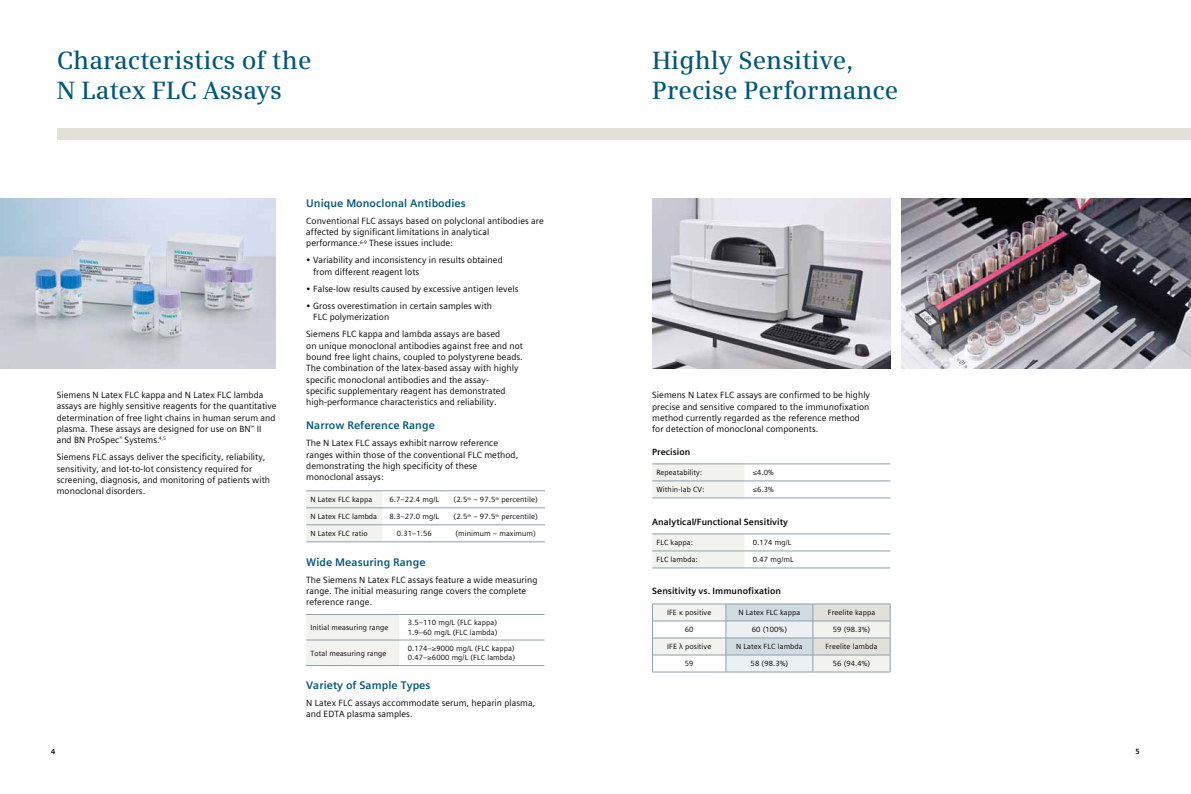
<style>
.page{position:relative;width:1191px;height:794px;background:#fff}
.page>*{position:absolute;margin:0;border:0;box-sizing:border-box;transform-origin:0 0}
.t1{font:600 25px/30px "Siemens Serif";color:#005779}
.t2{font:700 11px "Siemens Sans Global";letter-spacing:.005em;color:#005779}
.t3{font:9px/11.3px "Siemens Sans Global";letter-spacing:.005em;color:#000}
.t4{font:700 9px "Siemens Sans Global";letter-spacing:.005em;color:#000}
.t5{font:7.5px/9.9px "Siemens Sans Global";letter-spacing:.01em;color:#000}
.t6{font:700 7.5px "Siemens Sans Global";color:#000}
</style>
<div class="page">
<div style="left:596px;top:129px;width:595px;height:11px;background:#e1e0db"></div>
<div style="left:57px;top:129px;width:538px;height:11px;background:#e1e0db"></div>
<div style="left:306px;top:491px;width:76px;height:50px;background:#f2f2ef"></div>
<hr style="left:306px;top:490px;width:76px;height:1px;background:#8da0aa">
<hr style="left:382px;top:490px;width:64px;height:1px;background:#8da0aa">
<hr style="left:446px;top:490px;width:99px;height:1px;background:#8da0aa">
<hr style="left:306px;top:507px;width:76px;height:1px;background:#8da0aa">
<hr style="left:382px;top:507px;width:64px;height:1px;background:#8da0aa">
<hr style="left:446px;top:507px;width:99px;height:1px;background:#8da0aa">
<hr style="left:306px;top:524px;width:76px;height:1px;background:#8da0aa">
<hr style="left:382px;top:524px;width:64px;height:1px;background:#8da0aa">
<hr style="left:446px;top:524px;width:99px;height:1px;background:#8da0aa">
<hr style="left:306px;top:541px;width:76px;height:1px;background:#8da0aa">
<hr style="left:382px;top:541px;width:64px;height:1px;background:#8da0aa">
<hr style="left:446px;top:541px;width:99px;height:1px;background:#8da0aa">
<div style="left:306px;top:615px;width:93px;height:50px;background:#f2f2ef"></div>
<hr style="left:306px;top:614px;width:93px;height:1px;background:#8da0aa">
<hr style="left:399px;top:614px;width:145px;height:1px;background:#8da0aa">
<hr style="left:306px;top:640px;width:93px;height:1px;background:#8da0aa">
<hr style="left:399px;top:640px;width:145px;height:1px;background:#8da0aa">
<hr style="left:306px;top:665px;width:93px;height:1px;background:#8da0aa">
<hr style="left:399px;top:665px;width:145px;height:1px;background:#8da0aa">
<img style="left:652px;top:198px;width:238px;height:171px">
<div style="left:652px;top:464px;width:92px;height:33px;background:#f2f2ef"></div>
<hr style="left:652px;top:463px;width:92px;height:1px;background:#8da0aa">
<hr style="left:744px;top:463px;width:146px;height:1px;background:#8da0aa">
<hr style="left:652px;top:480px;width:92px;height:1px;background:#8da0aa">
<hr style="left:744px;top:480px;width:146px;height:1px;background:#8da0aa">
<hr style="left:652px;top:497px;width:92px;height:1px;background:#8da0aa">
<hr style="left:744px;top:497px;width:146px;height:1px;background:#8da0aa">
<div style="left:652px;top:534px;width:92px;height:33px;background:#f2f2ef"></div>
<hr style="left:652px;top:533px;width:92px;height:1px;background:#8da0aa">
<hr style="left:744px;top:533px;width:146px;height:1px;background:#8da0aa">
<hr style="left:652px;top:550px;width:92px;height:1px;background:#8da0aa">
<hr style="left:744px;top:550px;width:146px;height:1px;background:#8da0aa">
<hr style="left:652px;top:567px;width:92px;height:1px;background:#8da0aa">
<hr style="left:744px;top:567px;width:146px;height:1px;background:#8da0aa">
<hr style="left:652px;top:603px;width:74px;height:1px;background:#8da0aa">
<hr style="left:726px;top:603px;width:87px;height:1px;background:#8da0aa">
<hr style="left:813px;top:603px;width:77px;height:1px;background:#8da0aa">
<svg style="left:652px;top:604px;width:239px;height:68px"></svg>
<hr style="left:652px;top:672px;width:74px;height:1px;background:#8da0aa">
<hr style="left:726px;top:672px;width:87px;height:1px;background:#8da0aa">
<hr style="left:813px;top:672px;width:77px;height:1px;background:#8da0aa">
<img style="left:901px;top:198px;width:290px;height:171px">
<img style="left:0;top:198px;width:276px;height:171px">
<h1 class="t1" style="left:57px;top:45px;width:256px">Characteristics of the<br>N Latex FLC Assays</h1>
<p class="t3" style="left:57px;top:389px;width:221px">Siemens N Latex FLC kappa and N Latex FLC lambda assays are highly sensitive reagents for the quantitative determination of free light chains in human serum and plasma. These assays are designed for use on BN<sup>™</sup> II and BN ProSpec<sup>®</sup> Systems.<sup>4,5</sup></p>
<p class="t3" style="left:57px;top:451px;width:215px">Siemens FLC assays deliver the specificity, reliability, sensitivity, and lot-to-lot consistency required for screening, diagnosis, and monitoring of patients with monoclonal disorders.</p>
<p class="t2" style="left:306px;top:194px;width:161px">Unique Monoclonal Antibodies</p>
<p class="t3" style="left:306px;top:215px;width:239px">Conventional FLC assays based on polyclonal antibodies are affected by significant limitations in analytical performance.<sup>6-9</sup> These issues include:</p>
<p class="t3" style="left:313px;top:255px;width:191px;text-indent:-7px">• Variability and inconsistency in results obtained from different reagent lots</p>
<p class="t3" style="left:306px;top:283px;width:214px">• False-low results caused by excessive antigen levels</p>
<p class="t3" style="left:313px;top:300px;width:180px;text-indent:-7px">• Gross overestimation in certain samples with<br>FLC polymerization</p>
<p class="t3" style="left:306px;top:328px;width:218px">Siemens FLC kappa and lambda assays are based<br>on unique monoclonal antibodies against free and not bound free light chains, coupled to polystyrene beads.<br>The combination of the latex-based assay with highly specific monoclonal antibodies and the assay-<br>specific supplementary reagent has demonstrated high-performance characteristics and reliability.</p>
<p class="t2" style="left:306px;top:417px;width:130px">Narrow Reference Range</p>
<p class="t3" style="left:306px;top:437px;width:213px">The N Latex FLC assays exhibit narrow reference ranges within those of the conventional FLC method, demonstrating the high specificity of these monoclonal assays:</p>
<p class="t5" style="left:310px;top:494px;width:63px">N Latex FLC kappa</p>
<p class="t5" style="left:389px;top:494px;width:51px">6.7–22.4 mg/L</p>
<p class="t5" style="left:453px;top:494px;width:86px">(2.5<sup>th</sup> – 97.5<sup>th</sup> percentile)</p>
<p class="t5" style="left:310px;top:511px;width:68px">N Latex FLC lambda</p>
<p class="t5" style="left:389px;top:511px;width:51px">8.3–27.0 mg/L</p>
<p class="t5" style="left:453px;top:511px;width:86px">(2.5<sup>th</sup> – 97.5<sup>th</sup> percentile)</p>
<p class="t5" style="left:310px;top:528px;width:59px">N Latex FLC ratio</p>
<p class="t5" style="left:397px;top:528px;width:37px">0.31–1.56</p>
<p class="t5" style="left:455px;top:528px;width:82px">(minimum – maximum)</p>
<p class="t2" style="left:306px;top:553px;width:121px">Wide Measuring Range</p>
<p class="t3" style="left:306px;top:574px;width:233px">The Siemens N Latex FLC assays feature a wide measuring range. The initial measuring range covers the complete reference range.</p>
<p class="t5" style="left:310px;top:622px;width:80px">Initial measuring range</p>
<p class="t5" style="left:408px;top:617px;width:91px">3.5–110 mg/L (FLC kappa)<br>1.9–60 mg/L (FLC lambda)</p>
<p class="t5" style="left:310px;top:648px;width:77px">Total measuring range</p>
<p class="t5" style="left:408px;top:643px;width:109px">0.174–≥9000 mg/L (FLC kappa)<br>0.47–≥6000 mg/L (FLC lambda)</p>
<p class="t2" style="left:306px;top:676px;width:126px">Variety of Sample Types</p>
<p class="t3" style="left:306px;top:697px;width:231px">N Latex FLC assays accommodate serum, heparin plasma, and EDTA plasma samples.</p>
<h1 class="t1" style="left:652px;top:45px;width:247px">Highly Sensitive,<br>Precise Performance</h1>
<p class="t3" style="left:652px;top:389px;width:219px">Siemens N Latex FLC assays are confirmed to be highly precise and sensitive compared to the immunofixation method currently regarded as the reference method for detection of monoclonal components.</p>
<p class="t5" style="left:656px;top:467px;width:47px">Repeatability:</p>
<p class="t5" style="left:753px;top:467px;width:23px">≤4.0%</p>
<p class="t5" style="left:656px;top:484px;width:49px">Within-lab CV:</p>
<p class="t5" style="left:753px;top:484px;width:23px">≤6.3%</p>
<p class="t4" style="left:652px;top:445px;width:40px">Precision</p>
<p class="t4" style="left:652px;top:515px;width:137px">Analytical/Functional Sensitivity</p>
<p class="t5" style="left:656px;top:537px;width:38px">FLC kappa:</p>
<p class="t5" style="left:753px;top:537px;width:40px">0.174 mg/L</p>
<p class="t5" style="left:656px;top:554px;width:43px">FLC lambda:</p>
<p class="t5" style="left:753px;top:554px;width:42px">0.47 mg/mL</p>
<p class="t4" style="left:652px;top:584px;width:130px">Sensitivity vs. Immunofixation</p>
<p class="t5" style="left:667px;top:607px;width:46px">IFE κ positive</p>
<p class="t5" style="left:738px;top:607px;width:63px">N Latex FLC kappa</p>
<p class="t5" style="left:827px;top:607px;width:49px">Freelite kappa</p>
<p class="t5" style="left:685px;top:625px;width:10px">60</p>
<p class="t5" style="left:751px;top:625px;width:37px">60 (100%)</p>
<p class="t5" style="left:832px;top:625px;width:39px">59 (98.3%)</p>
<p class="t5" style="left:667px;top:642px;width:46px">IFE λ positive</p>
<p class="t5" style="left:736px;top:642px;width:68px">N Latex FLC lambda</p>
<p class="t5" style="left:825px;top:642px;width:54px">Freelite lambda</p>
<p class="t5" style="left:685px;top:659px;width:10px">59</p>
<p class="t5" style="left:750px;top:659px;width:39px">58 (98.3%)</p>
<p class="t5" style="left:832px;top:659px;width:39px">56 (94.4%)</p>
<p class="t6" style="left:51px;top:745px;width:6px">4</p>
<p class="t6" style="left:1135px;top:745px;width:6px">5</p>
</div>
